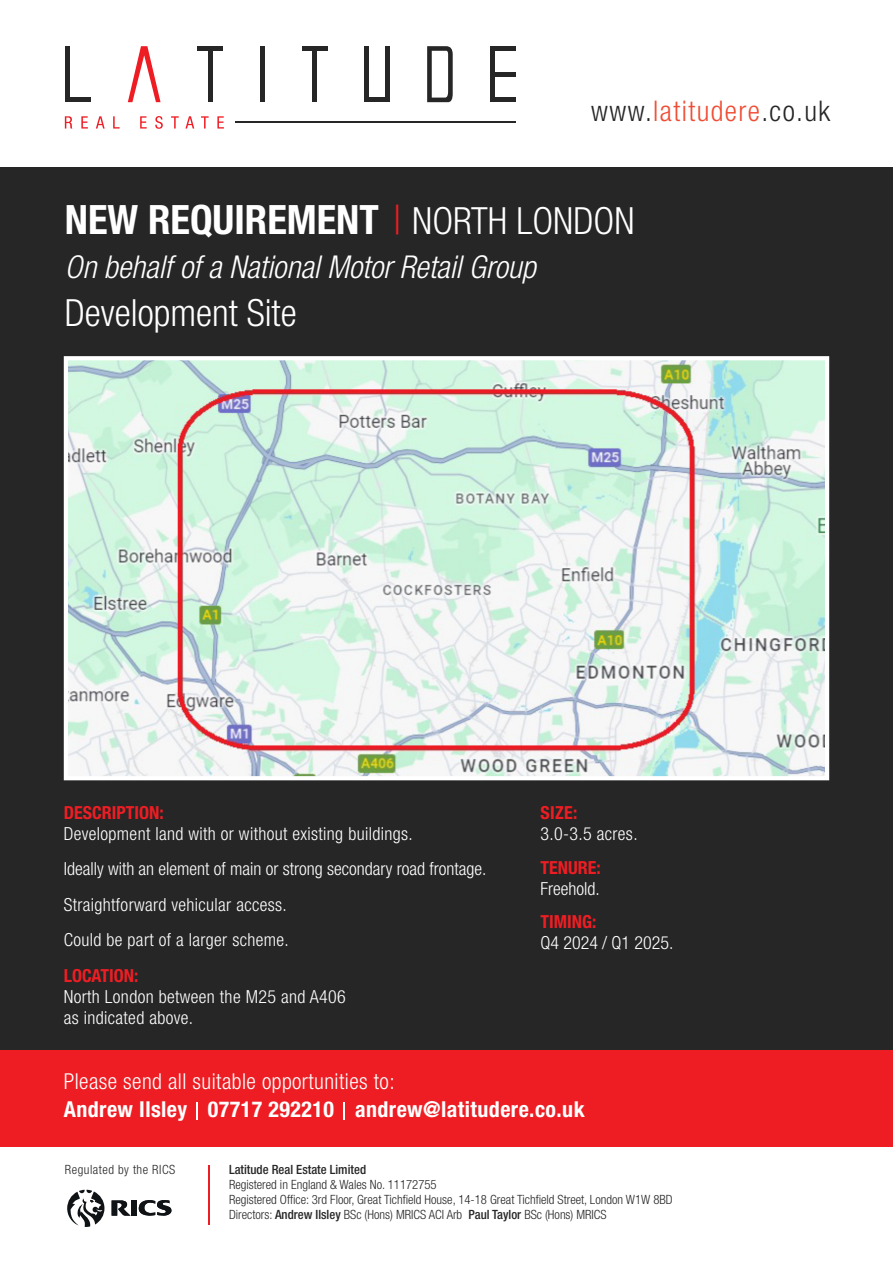
<style>
.page{position:relative;width:893px;height:1263px;background:#fff}
.page>*{position:absolute;margin:0;border:0;box-sizing:border-box;transform-origin:0 0}
.t1{font:700 condensed 40.5px "Helvetica Neue LT Std";color:#fff}
.t2{font:300 condensed 37.5px "Helvetica Neue LT Std";color:#fff}
.t3{font:italic 300 condensed 31.5px "Helvetica Neue LT Std";color:#fff}
.t4{font:300 condensed 28.5px "Helvetica Neue LT Std";letter-spacing:.05em;color:#262626}
.t5{font:700 condensed 21.9px "Helvetica Neue LT Std";letter-spacing:.02em;color:#fff}
.t6{font:300 condensed 21.9px "Helvetica Neue LT Std";letter-spacing:.02em;color:#fff}
.t7{font:300 condensed 18px/35.4px "Helvetica Neue LT Std";letter-spacing:.02em;color:#fff}
.t8{font:700 condensed 18px "Helvetica Neue LT Std";color:#ee1d23}
.t9{font:300 condensed 18px "Helvetica Neue LT Std";color:#fff}
.t10{font:300 condensed 12.75px/15px "Helvetica Neue LT Std";color:#262626}
.t11{font:500 condensed 12.75px "Helvetica Neue LT Std";color:#262626}
.t12{font:300 condensed 12.75px "Helvetica Neue LT Std";letter-spacing:.04em;color:#262626}
.s1{color:#ef4d35}
.s2{font-weight:300;color:#ee1d23}
.s3{font-weight:300;font-size:37.5px}
.s4{font-weight:500}
</style>
<div class="page">
<div style="left:0;top:356px;width:893px;height:310px;background:#262626"></div>
<div style="left:0;top:627px;width:893px;height:423px;background:#262626"></div>
<img style="left:69px;top:361px;width:755px;height:414px">
<div style="left:64px;top:356px;width:765px;height:424px;border:4px solid #fff"></div>
<div style="left:0;top:167px;width:893px;height:189px;background:#262626"></div>
<hr style="left:365px;top:46px;width:4px;height:56px;background:#262626">
<hr style="left:386px;top:46px;width:4px;height:56px;background:#262626">
<hr style="left:365px;top:98px;width:24px;height:4px;background:#262626">
<div style="left:312px;top:46px;width:5px;height:56px;background:#262626"></div>
<div style="left:302px;top:46px;width:25px;height:5px;background:#262626"></div>
<hr style="left:491px;top:46px;width:4px;height:56px;background:#262626">
<div style="left:492px;top:46px;width:24px;height:5px;background:#262626"></div>
<hr style="left:492px;top:72px;width:24px;height:4px;background:#262626">
<hr style="left:492px;top:98px;width:24px;height:4px;background:#262626">
<hr style="left:208px;top:46px;width:4px;height:56px;background:#262626">
<div style="left:260px;top:46px;width:5px;height:56px;background:#262626"></div>
<div style="left:197px;top:46px;width:26px;height:5px;background:#262626"></div>
<hr style="left:65px;top:46px;width:4px;height:56px;background:#262626">
<svg style="left:128px;top:46px;width:33px;height:56px"></svg>
<hr style="left:65px;top:98px;width:26px;height:4px;background:#262626">
<svg style="left:427px;top:46px;width:26px;height:56px"></svg>
<svg style="left:65px;top:116px;width:159px;height:13px"></svg>
<hr style="left:235px;top:121px;width:281px;height:2px;background:#262626">
<hr style="left:208px;top:1165px;width:1px;height:60px;background:#ee1d23">
<svg style="left:67px;top:1190px;width:37px;height:37px"></svg>
<div style="left:131px;top:1200px;width:6px;height:15px;background:#101315"></div>
<svg style="left:112px;top:1200px;width:19px;height:16px"></svg>
<svg style="left:139px;top:1200px;width:32px;height:15px"></svg>
<div style="left:0;top:1050px;width:893px;height:96px;background:#ee1d23"></div>
<svg style="left:197px;top:1102px;width:1px;height:17px"></svg>
<svg style="left:344px;top:1102px;width:1px;height:17px"></svg>
<h3 class="t4" style="left:591px;top:95px;width:240px">www.<span class="s1">latitudere</span>.co.uk</h3>
<h1 class="t1" style="left:65px;top:195px;width:571px">NEW REQUIREMENT <span class="s2">|</span> <span class="s3">NORTH LONDON</span></h1>
<h3 class="t3" style="left:65px;top:249px;width:473px">On behalf of a National Motor Retail Group</h3>
<h2 class="t2" style="left:65px;top:291px;width:233px">Development Site</h2>
<p class="t8" style="left:64px;top:801px;width:101px">DESCRIPTION:</p>
<p class="t7" style="left:64px;top:815px;width:424px">Development land with or without existing buildings.<br>Ideally with an element of main or strong secondary road frontage.<br>Straightforward vehicular access.<br>Could be part of a larger scheme.</p>
<p class="t8" style="left:64px;top:964px;width:76px">LOCATION:</p>
<p class="t7" style="left:64px;top:985px;width:284px;line-height:21px">North London between the M25 and A406 as indicated above.</p>
<p class="t6" style="left:64px;top:1068px;width:332px">Please send all suitable opportunities to:</p>
<p class="t8" style="left:540px;top:801px;width:39px">SIZE:</p>
<p class="t7" style="left:540px;top:815px;width:99px">3.0-3.5 acres.</p>
<p class="t8" style="left:540px;top:856px;width:62px">TENURE:</p>
<p class="t9" style="left:540px;top:878px;width:61px">Freehold.</p>
<p class="t8" style="left:540px;top:911px;width:57px">TIMING:</p>
<p class="t9" style="left:540px;top:932px;width:135px">Q4 2024 / Q1 2025.</p>
<p class="t5" style="left:64px;top:1096px;width:522px">Andrew Ilsley 07717 292210 andrew@latitudere.co.uk</p>
<p class="t12" style="left:65px;top:1162px;width:112px">Regulated by the RICS</p>
<p class="t11" style="left:229px;top:1162px;width:139px">Latitude Real Estate Limited</p>
<p class="t10" style="left:229px;top:1177px;width:445px">Registered in England &amp; Wales No. 11172755<br>Registered Office: 3rd Floor, Great Tichfield House, 14-18 Great Tichfield Street, London W1W 8BD<br>Directors: <span class="s4">Andrew Ilsley</span> BSc (Hons) MRICS ACI Arb <span class="s4">Paul Taylor</span> BSc (Hons) MRICS</p>
</div>
